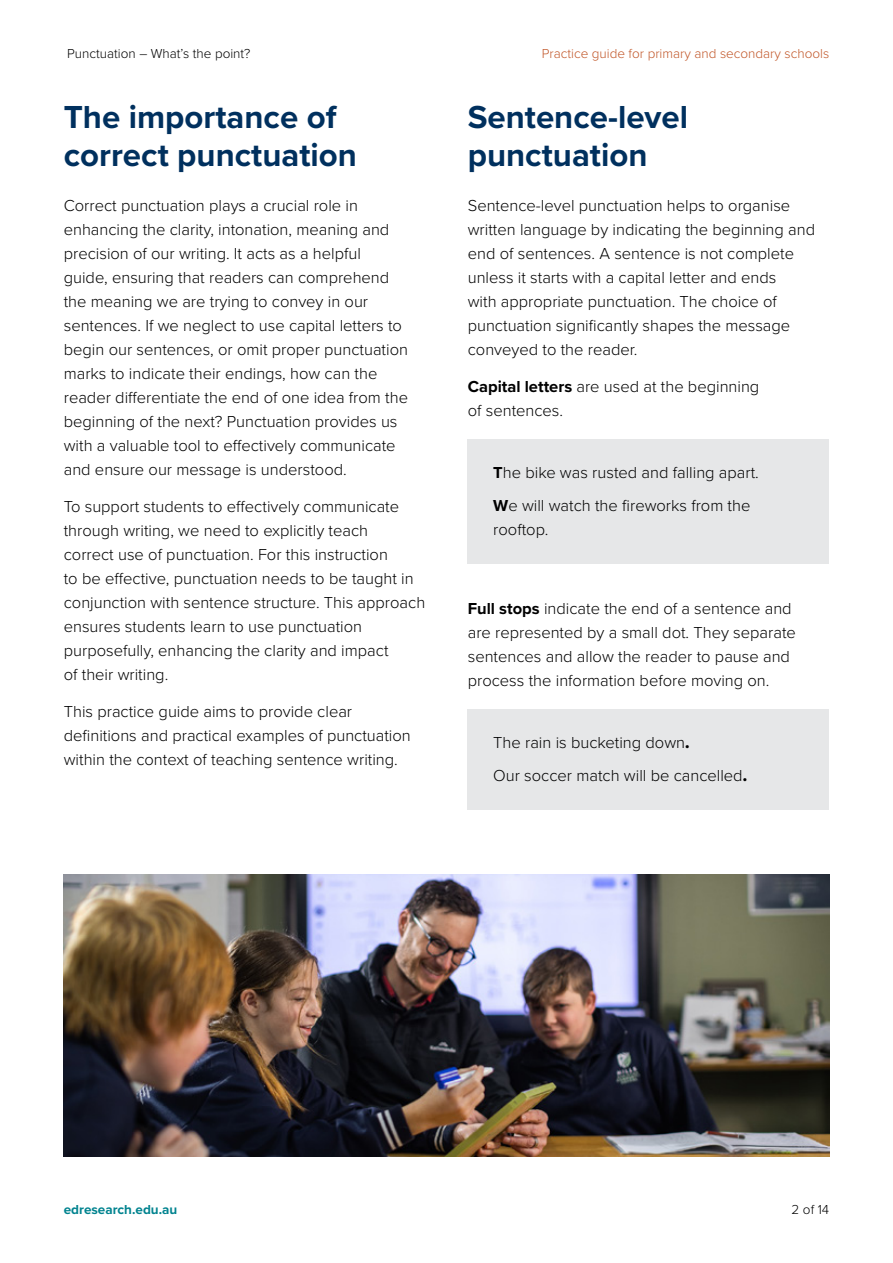
<style>
.page{position:relative;width:893px;height:1263px;background:#fff}
.page>*{position:absolute;margin:0;border:0;box-sizing:border-box;transform-origin:0 0}
.t1{font:700 33px/37.5px "Proxima Nova";color:#00305e}
.Grey_-_example_box{font:300 16.5px/24px "Proxima Nova";color:#000}
.t2{font:300 13.5px "Proxima Nova";color:#c15628}
.t3{font:300 13.5px "Proxima Nova";color:#000}
.t4{font:700 13.5px "Proxima Nova";color:#01838f}
.s1{font-weight:700}
.s2{font-family:"Proxima Nova Extrabld";font-weight:400}
</style>
<div class="page">
<div style="left:468px;top:440px;width:361px;height:67px;background:#e6e7e8"></div>
<div style="left:468px;top:472px;width:361px;height:92px;background:#e6e7e8"></div>
<div style="left:468px;top:710px;width:361px;height:67px;background:#e6e7e8"></div>
<div style="left:468px;top:742px;width:361px;height:68px;background:#e6e7e8"></div>
<img style="left:64px;top:874px;width:765px;height:283px">
<p class="t3" style="left:67px;top:43px;width:185px">Punctuation – What’s the point?</p>
<p class="t2" style="left:542px;top:43px;width:289px">Practice guide for primary and secondary schools</p>
<h1 class="t1" style="left:64px;top:98px;width:295px">The importance of correct punctuation</h1>
<p class="Grey_-_example_box" style="left:64px;top:193px;width:346px">Correct punctuation plays a crucial role in enhancing the clarity, intonation, meaning and precision of our writing. It acts as a helpful guide, ensuring that readers can comprehend the meaning we are trying to convey in our sentences. If we neglect to use capital letters to begin our sentences, or omit proper punctuation marks to indicate their endings, how can the reader differentiate the end of one idea from the beginning of the next? Punctuation provides us with a valuable tool to effectively communicate and ensure our message is understood.</p>
<p class="Grey_-_example_box" style="left:64px;top:493px;width:363px">To support students to effectively communicate through writing, we need to explicitly teach<br>correct use of punctuation. For this instruction<br>to be effective, punctuation needs to be taught in conjunction with sentence structure. This approach ensures students learn to use punctuation purposefully, enhancing the clarity and impact<br>of their writing.</p>
<p class="Grey_-_example_box" style="left:64px;top:698px;width:349px">This practice guide aims to provide clear definitions and practical examples of punctuation within the context of teaching sentence writing.</p>
<h1 class="t1" style="left:468px;top:98px;width:222px">Sentence-level punctuation</h1>
<p class="Grey_-_example_box" style="left:468px;top:193px;width:349px">Sentence-level punctuation helps to organise written language by indicating the beginning and end of sentences. A sentence is not complete unless it starts with a capital letter and ends<br>with appropriate punctuation. The choice of punctuation significantly shapes the message conveyed to the reader.</p>
<p class="Grey_-_example_box" style="left:468px;top:373px;width:293px"><span class="s1">Capital letters</span> are used at the beginning of sentences.</p>
<p class="Grey_-_example_box" style="left:493px;top:460px;width:267px"><span class="s1">T</span>he bike was rusted and falling apart.</p>
<p class="Grey_-_example_box" style="left:493px;top:492px;width:259px"><span class="s1">W</span>e will watch the fireworks from the rooftop.</p>
<p class="Grey_-_example_box" style="left:468px;top:595px;width:330px"><span class="s1">Full stops</span> indicate the end of a sentence and are represented by a small dot. They separate sentences and allow the reader to pause and process the information before moving on.</p>
<p class="Grey_-_example_box" style="left:493px;top:730px;width:198px">The rain is bucketing down<span class="s2">.</span></p>
<p class="Grey_-_example_box" style="left:493px;top:762px;width:255px">Our soccer match will be cancelled<span class="s2">.</span></p>
<p class="t4" style="left:64px;top:1200px;width:115px">edresearch.edu.au</p>
<p class="t3" style="left:792px;top:1200px;width:39px">2 of 14</p>
</div>
